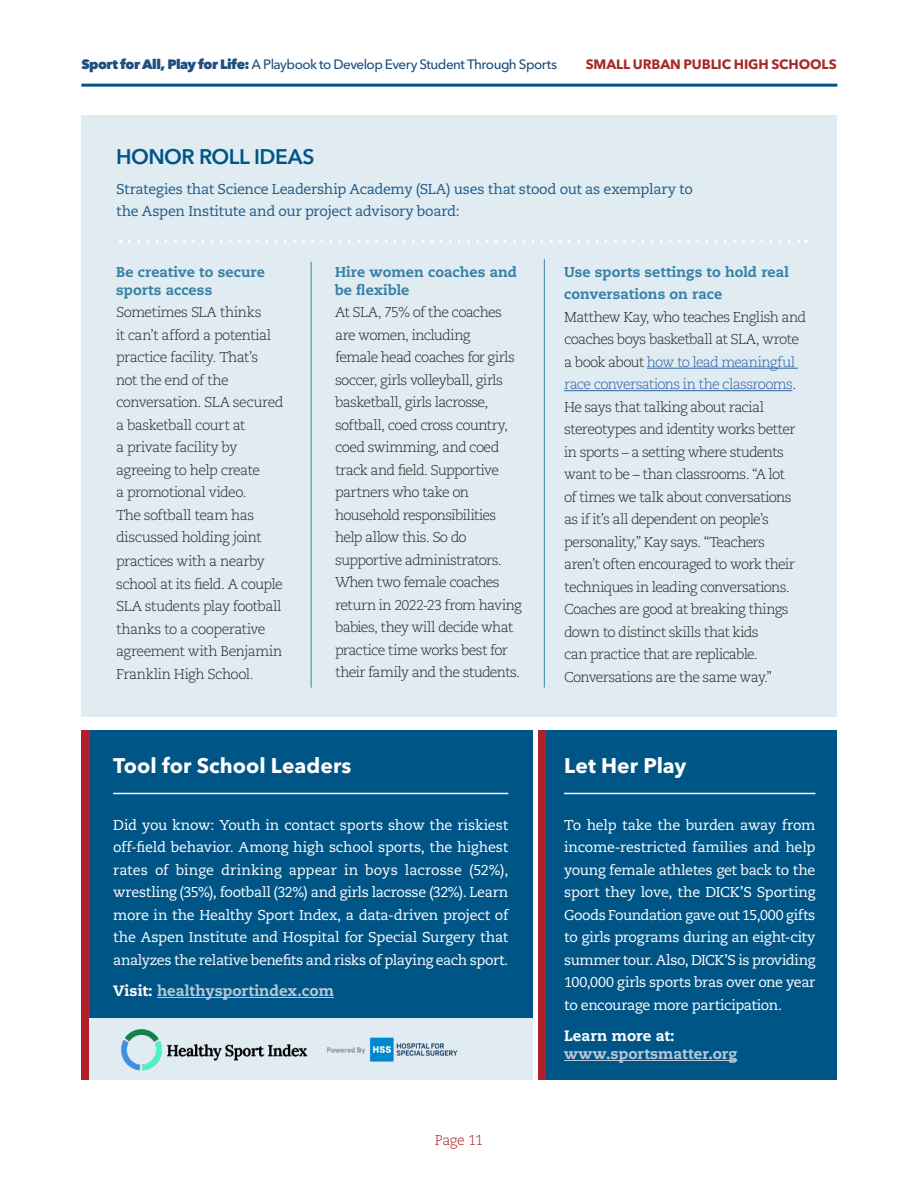
<style>
.page{position:relative;width:918px;height:1188px;background:#fff}
.page>*{position:absolute;margin:0;border:0;box-sizing:border-box;transform-origin:0 0}
.t1{font:700 21px "Avenir Next LT Pro";color:#fff}
.t2{font:600 21px "Avenir Next LT Pro";letter-spacing:-.025em;color:#005587}
.t3{font:800 15px "Caecilia LT Std";color:#b6c8d9}
.t4{font:800 15px "Caecilia LT Std";color:#fff}
.t5{font:300 14.25px/22.5px "Caecilia LT Std";letter-spacing:-.045em;color:#292829}
.t6{font:14.25px/22.5px "Caecilia LT Std";letter-spacing:-.03em;color:#fff;text-align:justify}
.t7{font:14.25px/22.5px "Caecilia LT Std";letter-spacing:-.02em;color:#1c5a8b}
.t8{font:800 14.25px/18px "Caecilia LT Std";letter-spacing:.005em;color:#3882a6}
.t9{font:300 14.25px "Caecilia LT Std";letter-spacing:-.035em;color:#b11f28}
.t10{font:500 13.5px "Avenir Next LT Pro";letter-spacing:-.04em;color:#1d5080}
.t11{font:700 13.5px "Avenir Next LT Pro";letter-spacing:-.01em;color:#a72b28}
.s1{font-weight:800}
.s2{color:#fff}
.s3{color:#2f63a2}
</style>
<div class="page">
<hr style="left:81px;top:84px;width:756px;height:3px;background:#005587">
<div style="left:81px;top:115px;width:756px;height:601px;background:#e1ecf2"></div>
<div style="left:81px;top:730px;width:756px;height:350px;background:#005587"></div>
<div style="left:81px;top:730px;width:8px;height:350px;background:#b11f28"></div>
<hr style="left:564px;top:793px;width:251px;height:1px;background:#fff">
<hr style="left:564px;top:1060px;width:173px;height:1px;background:#b6c8d9">
<hr style="left:647px;top:368px;width:151px;height:1px;background:#2f63a2">
<hr style="left:564px;top:390px;width:228px;height:1px;background:#2f63a2">
<hr style="left:311px;top:262px;width:1px;height:426px;background:#3882a6">
<hr style="left:544px;top:259px;width:1px;height:429px;background:#3882a6">
<svg style="left:129px;top:240px;width:677px;height:3px"></svg>
<hr style="left:113px;top:793px;width:395px;height:1px;background:#fff">
<hr style="left:157px;top:997px;width:177px;height:1px;background:#b6c8d9">
<div style="left:89px;top:1019px;width:448px;height:61px;background:#e1ecf2"></div>
<img style="left:121px;top:1029px;width:337px;height:42px">
<div style="left:537px;top:730px;width:9px;height:350px;background:#b11f28"></div>
<hr style="left:533px;top:720px;width:4px;height:391px;background:#fff">
<p class="t10" style="left:81px;top:56px;width:477px"><span class="s1">Sport for All, Play for Life:</span> A Playbook to Develop Every Student Through Sports</p>
<p class="t11" style="left:586px;top:56px;width:252px">SMALL URBAN PUBLIC HIGH SCHOOLS</p>
<h1 class="t2" style="left:116px;top:144px;width:200px">HONOR ROLL IDEAS</h1>
<p class="t7" style="left:116px;top:178px;width:578px">Strategies that Science Leadership Academy (SLA) uses that stood out as exemplary to the Aspen Institute and our project advisory board:</p>
<p class="t8" style="left:116px;top:263px;width:150px">Be creative to secure sports access</p>
<p class="t5" style="left:116px;top:301px;width:169px">Sometimes SLA thinks<br>it can’t afford a potential practice facility. That’s<br>not the end of the conversation. SLA secured a basketball court at<br>a private facility by agreeing to help create<br>a promotional video.<br>The softball team has discussed holding joint</p>
<p class="t5" style="left:116px;top:550px;width:168px">practices with a nearby school at its field. A couple<br>SLA students play football thanks to a cooperative agreement with Benjamin<br>Franklin High School.</p>
<p class="t8" style="left:335px;top:263px;width:184px">Hire women coaches and be flexible</p>
<p class="t5" style="left:335px;top:301px;width:188px">At SLA, 75% of the coaches are women, including<br>female head coaches for girls soccer, girls volleyball, girls basketball, girls lacrosse, softball, coed cross country, coed swimming, and coed track and field. Supportive partners who take on household responsibilities help allow this. So do supportive administrators.<br>When two female coaches return in 2022-23 from having babies, they will decide what practice time works best for their family and the students.</p>
<h1 class="t1" style="left:113px;top:753px;width:240px">Tool for School Leaders</h1>
<p class="t6" style="left:113px;top:814px;width:397px">Did you know: Youth in contact sports show the riskiest off-field behavior. Among high school sports, the highest rates of binge drinking appear in boys lacrosse (52%), wrestling (35%), football (32%) and girls lacrosse (32%). Learn more in the Healthy Sport Index, a data-driven project of the Aspen Institute and Hospital for Special Surgery that analyzes the relative benefits and risks of playing each sport.</p>
<p class="t3" style="left:113px;top:981px;width:222px"><span class="s2">Visit:</span> healthysportindex.com</p>
<p class="t9" style="left:435px;top:1132px;width:50px">Page 11</p>
<p class="t8" style="left:564px;top:261px;width:226px;line-height:22.5px">Use sports settings to hold real conversations on race</p>
<p class="t5" style="left:564px;top:306px;width:244px">Matthew Kay, who teaches English and coaches boys basketball at SLA, wrote a book about <span class="s3">how to lead meaningful race conversations in the classrooms</span>.<br>He says that talking about racial stereotypes and identity works better in sports – a setting where students want to be – than classrooms. “A lot<br>of times we talk about conversations as if it’s all dependent on people’s personality,” Kay says. “Teachers<br>aren’t often encouraged to work their techniques in leading conversations.<br>Coaches are good at breaking things down to distinct skills that kids<br>can practice that are replicable.<br>Conversations are the same way.”</p>
<h1 class="t1" style="left:564px;top:753px;width:124px">Let Her Play</h1>
<p class="t6" style="left:564px;top:814px;width:253px">To help take the burden away from income-restricted families and help young female athletes get back to the sport they love, the DICK’S Sporting Goods Foundation gave out 15,000 gifts to girls programs during an eight-city summer tour. Also, DICK’S is providing 100,000 girls sports bras over one year to encourage more participation.</p>
<p class="t4" style="left:564px;top:1026px;width:112px">Learn more at:</p>
<p class="t3" style="left:564px;top:1044px;width:175px">www.sportsmatter.org</p>
</div>
